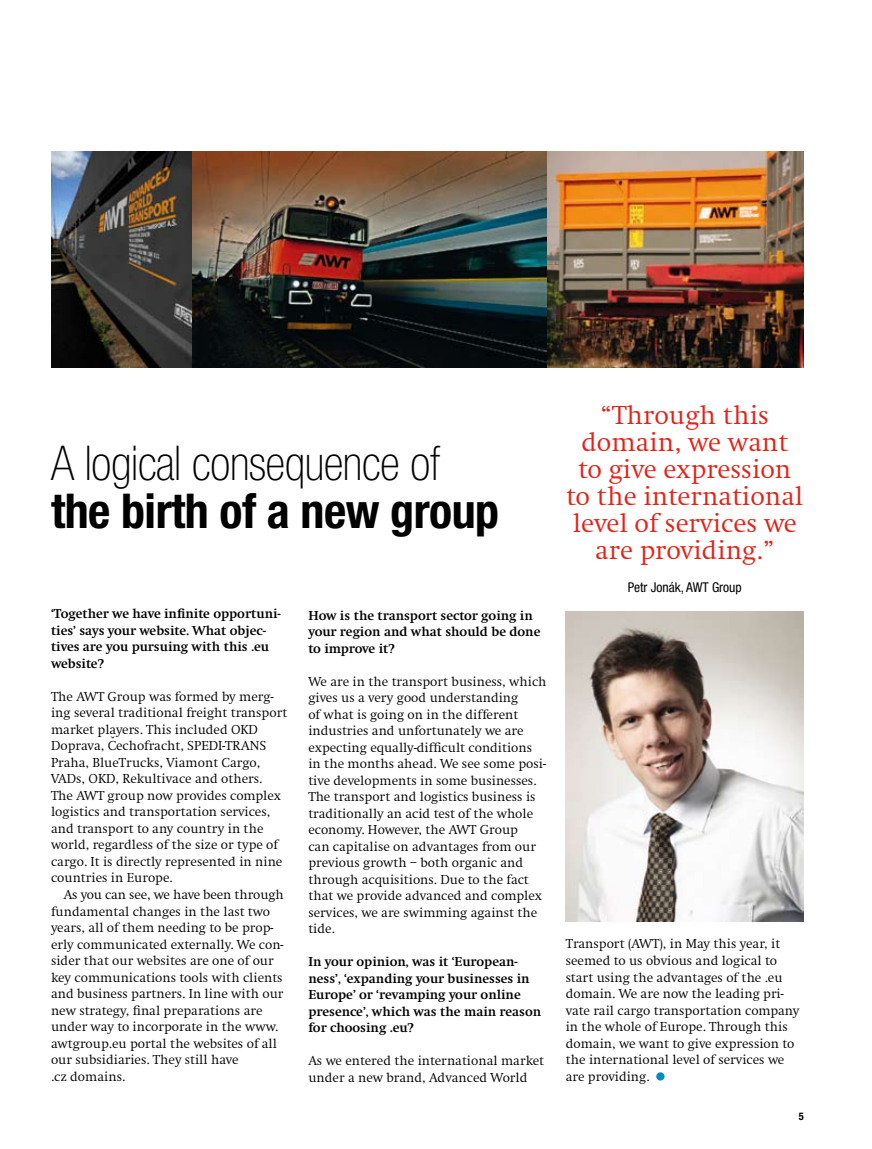
<style>
.page{position:relative;width:872px;height:1149px;background:#fff}
.page>*{position:absolute;margin:0;border:0;box-sizing:border-box;transform-origin:0 0}
.t1{font:100 condensed 48px "Helvetica Neue";letter-spacing:-.01em;color:#000}
.t2{font:700 condensed 48px "Helvetica Neue";letter-spacing:-.01em;color:#000}
.t3{font:300 27px/27px "Swift EF";color:#e32219;text-align:center}
.t4{font:300 13.5px/16.5px "Swift EF";color:#000}
.t5{font:700 13.5px/16.5px "Swift EF";color:#000}
.t6{font:condensed 13.5px "Helvetica Neue";color:#000}
.t7{font:700 condensed 10.5px "Helvetica Neue";color:#000}
</style>
<div class="page">
<img style="left:566px;top:611px;width:237px;height:310px">
<img style="left:546px;top:152px;width:258px;height:216px">
<img style="left:51px;top:152px;width:142px;height:216px">
<img style="left:193px;top:152px;width:353px;height:216px">
<svg style="left:656px;top:1071px;width:8px;height:9px"></svg>
<h1 class="t1" style="left:51px;top:436px;width:390px">A logical consequence of</h1>
<h1 class="t2" style="left:51px;top:482px;width:450px">the birth of a new group</h1>
<p class="t5" style="left:51px;top:605px;width:231px">‘Together we have infinite opportuni&shy;ties’ says your website. What objec&shy;tives are you pursuing with this .eu website?</p>
<p class="t4" style="left:51px;top:688px;width:238px">The AWT Group was formed by merg&shy;ing several traditional freight transport market players. This included OKD Doprava, Cechofracht, SPEDI-TRANS Praha, BlueTrucks, Viamont Cargo, VADs, OKD, Rekultivace and others.<br>The AWT group now provides complex logistics and transportation services, and transport to any country in the world, regardless of the size or type of cargo. It is directly represented in nine countries in Europe.</p>
<p class="t4" style="left:51px;top:886px;width:234px;text-indent:13px">As you can see, we have been through fundamental changes in the last two years, all of them needing to be prop&shy;erly communicated externally. We con&shy;sider that our websites are one of our key communications tools with clients and business partners. In line with our new strategy, final preparations are under way to incorporate in the www. awtgroup.eu portal the websites of all our subsidiaries. They still have<br>.cz domains.</p>
<p class="t4" style="left:109px;top:733px;width:8px">ˇ</p>
<p class="t5" style="left:308px;top:607px;width:233px">How is the transport sector going in your region and what should be done to improve it?</p>
<p class="t4" style="left:308px;top:673px;width:240px">We are in the transport business, which gives us a very good understanding<br>of what is going on in the different industries and unfortunately we are expecting equally-difficult conditions in the months ahead. We see some posi&shy;tive developments in some businesses.<br>The transport and logistics business is traditionally an acid test of the whole economy. However, the AWT Group<br>can capitalise on advantages from our previous growth – both organic and through acquisitions. Due to the fact that we provide advanced and complex services, we are swimming against the tide.</p>
<p class="t5" style="left:308px;top:953px;width:234px">In your opinion, was it ‘European&shy;ness’, ‘expanding your businesses in<br>Europe’ or ‘revamping your online presence’, which was the main reason for choosing .eu?</p>
<p class="t4" style="left:308px;top:1052px;width:237px">As we entered the international market under a new brand, Advanced World</p>
<h2 class="t3" style="left:566px;top:402px;width:238px">“Through this domain, we want to give expression to the international level of services we are providing.”</h2>
<p class="t6" style="left:628px;top:579px;width:115px">Petr Jonák, AWT Group</p>
<p class="t4" style="left:566px;top:935px;width:235px">Transport (AWT), in May this year, it seemed to us obvious and logical to start using the advantages of the .eu domain. We are now the leading pri&shy;vate rail cargo transportation company in the whole of Europe. Through this domain, we want to give expression to the international level of services we are providing.</p>
<p class="t7" style="left:799px;top:1109px;width:7px">5</p>
</div>
